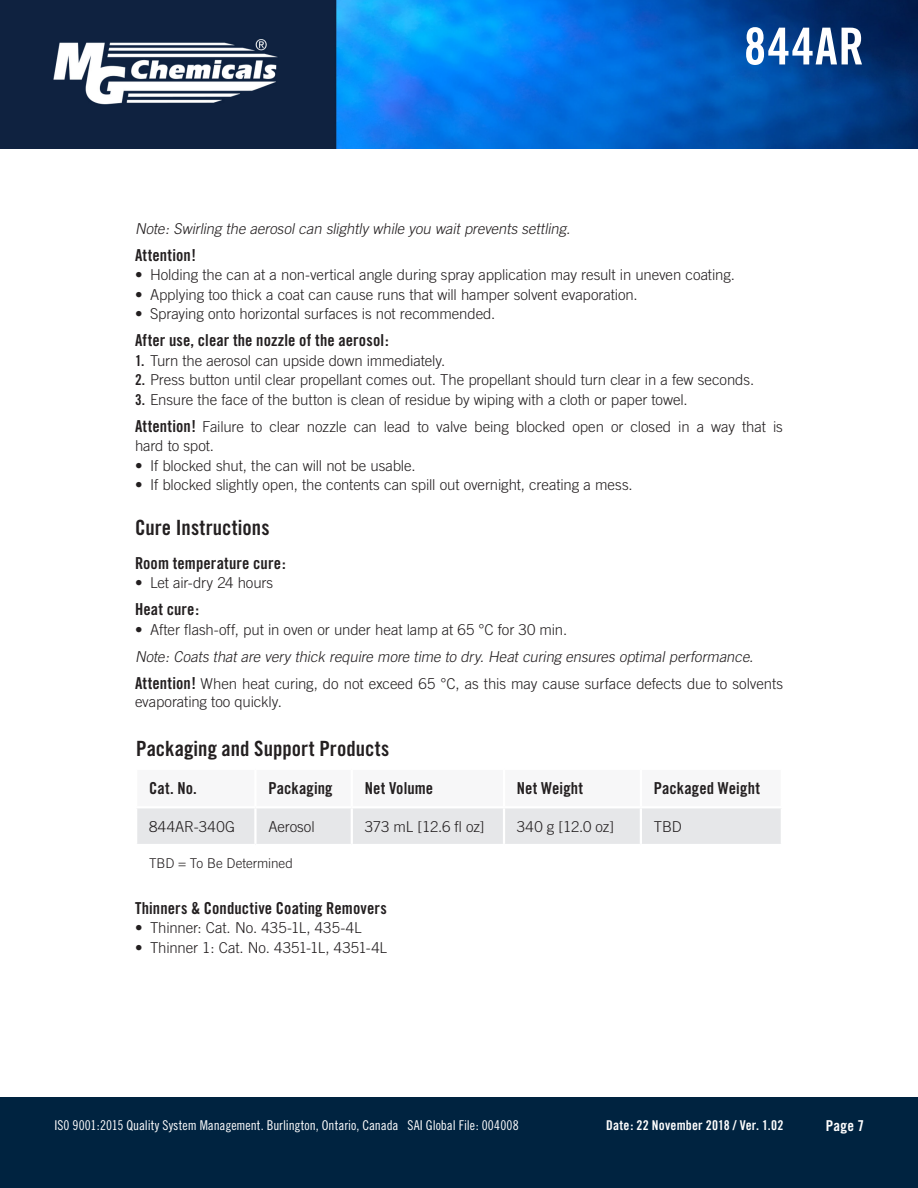
<style>
.page{position:relative;width:918px;height:1188px;background:#fff}
.page>*{position:absolute;margin:0;border:0;box-sizing:border-box;transform-origin:0 0}
.t1{font:51px "Trade Gothic Bold Cond Twenty";letter-spacing:.02em;color:#fff}
.Subhead_Style{font:21px "Trade Gothic Bold Cond Twenty";color:#231f20}
.t2{font:16.5px "Trade Gothic Bold Cond Twenty";letter-spacing:.005em;color:#231f20}
.t3{font:300 15px/19.5px "Trade Gothic";letter-spacing:-.005em;color:#231f20}
.Features_Text_Style{font:italic 300 15px "Trade Gothic";color:#231f20}
.t4{font:300 15px "Trade Gothic";letter-spacing:.025em;color:#231f20}
.t5{font:15px "Trade Gothic Bold Cond Twenty";color:#fff}
.t6{font:13.5px "Trade Gothic Cond Eighteen";color:#fff}
.t7{font:13.5px "Trade Gothic Bold Cond Twenty";letter-spacing:.015em;color:#fff}
.Features_Text_Style-2{font:300 13.5px "Trade Gothic";letter-spacing:-.005em;color:#231f20}
.s1{font-family:"Trade Gothic Bold Cond Twenty";font-weight:400}
.s2{font-family:"Trade Gothic Bold Cond Twenty";font-weight:400;font-size:16.5px}
</style>
<div class="page">
<img style="left:0;top:0;width:918px;height:149px">
<div style="left:0;top:1097px;width:918px;height:91px;background:#002340"></div>
<div style="left:137px;top:808px;width:644px;height:36px;background:#e6e7e9"></div>
<hr style="left:351px;top:808px;width:2px;height:36px;background:#fff">
<hr style="left:503px;top:808px;width:2px;height:36px;background:#fff">
<hr style="left:254px;top:808px;width:3px;height:36px;background:#fff">
<hr style="left:640px;top:808px;width:2px;height:36px;background:#fff">
<h1 class="t1" style="left:744px;top:15px;width:122px">844AR</h1>
<p class="Features_Text_Style" style="left:135px;top:220px;width:440px">Note: Swirling the aerosol can slightly while you wait prevents settling.</p>
<p class="t2" style="left:135px;top:245px;width:63px">Attention!</p>
<p class="t3" style="left:135px;top:265px;width:601px">• Holding the can at a non-vertical angle during spray application may result in uneven coating.</p>
<p class="t3" style="left:135px;top:285px;width:504px">• Applying too thick a coat can cause runs that will hamper solvent evaporation.</p>
<p class="t3" style="left:135px;top:304px;width:362px">• Spraying onto horizontal surfaces is not recommended.</p>
<p class="t2" style="left:135px;top:331px;width:255px">After use, clear the nozzle of the aerosol:</p>
<p class="t3" style="left:135px;top:351px;width:312px"><span class="s1">1.</span> Turn the aerosol can upside down immediately.</p>
<p class="t3" style="left:135px;top:370px;width:621px"><span class="s1">2.</span> Press button until clear propellant comes out. The propellant should turn clear in a few seconds.</p>
<p class="t3" style="left:135px;top:390px;width:554px"><span class="s1">3.</span> Ensure the face of the button is clean of residue by wiping with a cloth or paper towel.</p>
<p class="t3" style="left:135px;top:417px;width:649px"><span class="s2">Attention!</span> Failure to clear nozzle can lead to valve being blocked open or closed in a way that is hard to spot.</p>
<p class="t3" style="left:135px;top:456px;width:282px">• If blocked shut, the can will not be usable.</p>
<p class="t3" style="left:135px;top:475px;width:499px">• If blocked slightly open, the contents can spill out overnight, creating a mess.</p>
<p class="Subhead_Style" style="left:135px;top:515px;width:136px">Cure Instructions</p>
<p class="t2" style="left:135px;top:553px;width:152px">Room temperature cure:</p>
<p class="t3" style="left:135px;top:573px;width:140px">• Let air-dry 24 hours</p>
<p class="t2" style="left:135px;top:599px;width:66px">Heat cure:</p>
<p class="t3" style="left:135px;top:620px;width:434px">• After flash-off, put in oven or under heat lamp at 65 °C for 30 min.</p>
<p class="Features_Text_Style" style="left:135px;top:648px;width:623px">Note: Coats that are very thick require more time to dry. Heat curing ensures optimal performance.</p>
<p class="t3" style="left:135px;top:674px;width:650px;line-height:18px"><span class="s2">Attention!</span> When heat curing, do not exceed 65 °C, as this may cause surface defects due to solvents evaporating too quickly.</p>
<p class="Subhead_Style" style="left:136px;top:736px;width:255px">Packaging and Support Products</p>
<p class="t2" style="left:149px;top:778px;width:49px">Cat. No.</p>
<p class="t2" style="left:268px;top:778px;width:66px">Packaging</p>
<p class="t2" style="left:365px;top:778px;width:70px">Net Volume</p>
<p class="t2" style="left:517px;top:778px;width:68px">Net Weight</p>
<p class="t2" style="left:654px;top:778px;width:108px">Packaged Weight</p>
<p class="t4" style="left:149px;top:818px;width:87px">844AR-340G</p>
<p class="t3" style="left:268px;top:817px;width:48px">Aerosol</p>
<p class="t3" style="left:365px;top:817px;width:121px">373 mL [12.6 fl oz]</p>
<p class="t3" style="left:517px;top:817px;width:99px">340 g [12.0 oz]</p>
<p class="t3" style="left:654px;top:817px;width:29px">TBD</p>
<p class="Features_Text_Style-2" style="left:149px;top:855px;width:145px">TBD = To Be Determined</p>
<p class="t2" style="left:135px;top:898px;width:253px">Thinners &amp; Conductive Coating Removers</p>
<p class="t3" style="left:135px;top:918px;width:228px">• Thinner: Cat. No. 435-1L, 435-4L</p>
<p class="t3" style="left:135px;top:938px;width:254px">• Thinner 1: Cat. No. 4351-1L, 4351-4L</p>
<p class="t6" style="left:54px;top:1117px;width:466px">IS0 9001:2015 Quality System Management. Burlington, Ontario, Canada SAI Global File: 004008</p>
<p class="t7" style="left:606px;top:1117px;width:179px">Date: 22 November 2018 / Ver. 1.02</p>
<p class="t5" style="left:826px;top:1116px;width:40px">Page 7</p>
</div>
